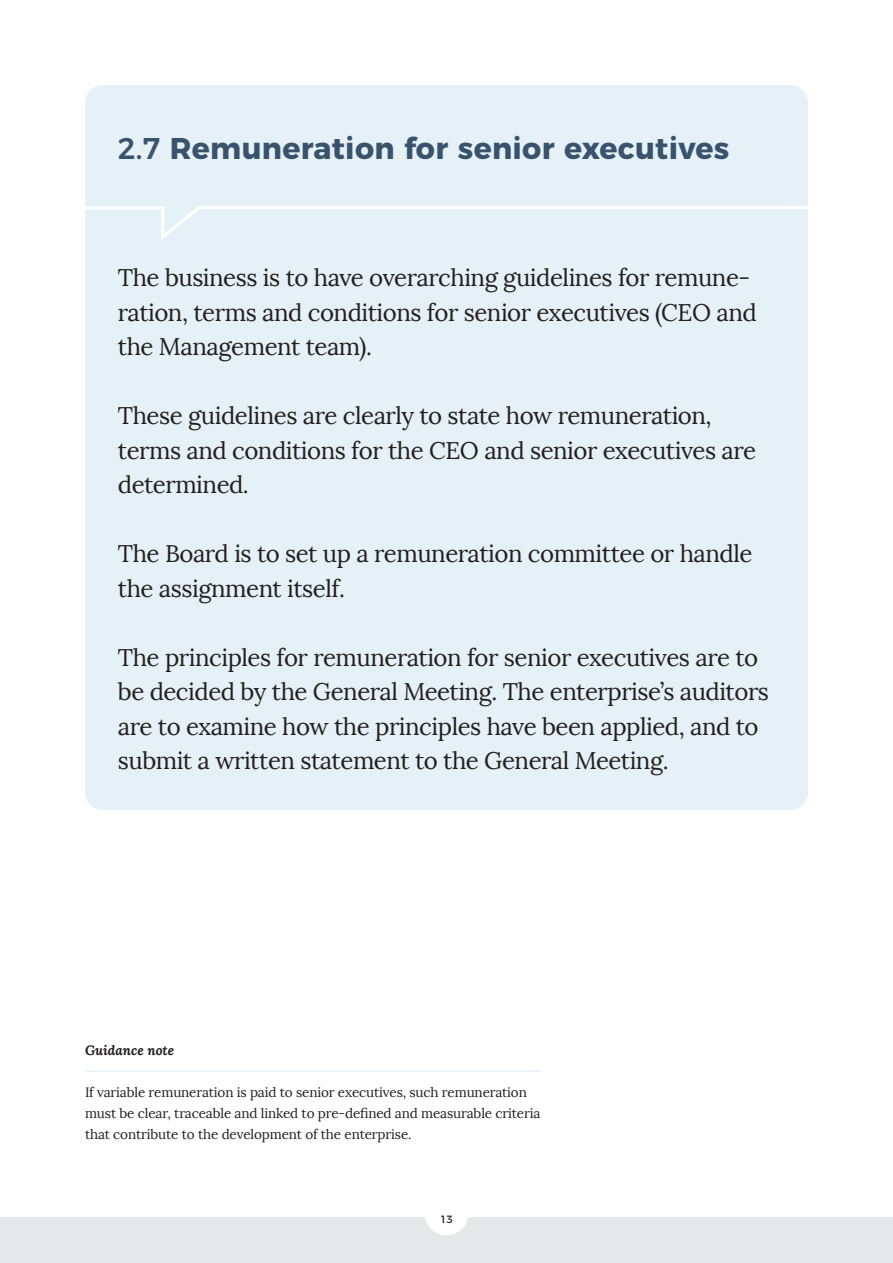
<style>
.page{position:relative;width:893px;height:1263px;background:#fff}
.page>*{position:absolute;margin:0;border:0;box-sizing:border-box;transform-origin:0 0}
.t1{font:700 30px "Montserrat";letter-spacing:.01em;color:#3a536d}
.t2{font:24px/34.5px "Lora";letter-spacing:-.02em;color:#231f20}
.t3{font:13.5px/21px "Lora";letter-spacing:-.01em;color:#231f20}
.t4{font:italic 700 13.5px "Lora";color:#231f20}
.t5{font:10.5px "Montserrat Alternates";color:#231f20}
.s1{font-weight:500}
</style>
<div class="page">
<div style="left:85px;top:85px;width:723px;height:725px;background:#e5f1f7;border-radius:18px"></div>
<div style="left:0;top:1217px;width:893px;height:46px;background:#e6e7e9"></div>
<hr style="left:85px;top:1070px;width:456px;height:2px;background:#e5f1f7">
<svg style="left:85px;top:206px;width:723px;height:34px"></svg>
<p class="t1" style="left:118px;top:123px;width:613px"><span class="s1">2.7</span> Remuneration for senior executives</p>
<p class="t2" style="left:118px;top:261px;width:640px">The business is to have overarching guidelines for remune&shy;ration, terms and conditions for senior executives (CEO and the Management team).</p>
<p class="t2" style="left:118px;top:399px;width:640px">These guidelines are clearly to state how remuneration, terms and conditions for the CEO and senior executives are determined.</p>
<p class="t2" style="left:118px;top:537px;width:636px">The Board is to set up a remuneration committee or handle the assignment itself.</p>
<p class="t2" style="left:118px;top:640px;width:653px">The principles for remuneration for senior executives are to be decided by the General Meeting. The enterprise’s auditors are to examine how the principles have been applied, and to submit a written statement to the General Meeting.</p>
<p class="t4" style="left:85px;top:1041px;width:91px">Guidance note</p>
<p class="t3" style="left:85px;top:1081px;width:457px">If variable remuneration is paid to senior executives, such remuneration must be clear, traceable and linked to pre-defined and measurable criteria that contribute to the development of the enterprise.</p>
<p class="t5" style="left:440px;top:1211px;width:14px">13</p>
</div>
